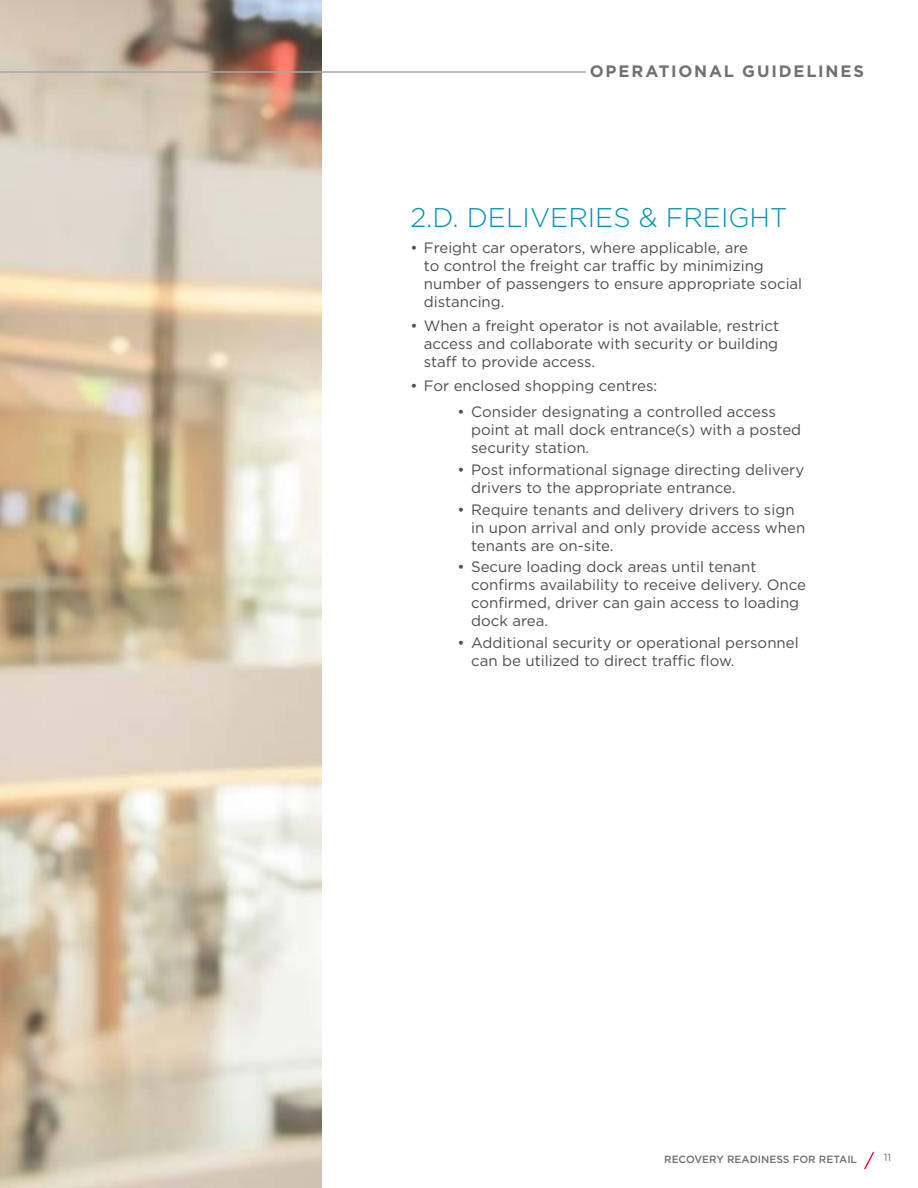
<style>
.page{position:relative;width:918px;height:1188px;background:#fff}
.page>*{position:absolute;margin:0;border:0;box-sizing:border-box;transform-origin:0 0}
.t1{font:300 27px "Gotham";color:#0091b3}
.t2{font:700 16.5px "Gotham";letter-spacing:.11em;color:#6f7171}
.t3{font:15px/18px "Gotham";color:#4d4d4f}
.t4{font:500 10.5px "Gotham";color:#6f7171}
.t5{font:10.5px "Gotham";color:#6f7171}
</style>
<div class="page">
<img style="left:0;top:0;width:322px;height:1188px">
<hr style="left:0;top:71px;width:586px;height:2px;background:#a7a8aa">
<svg style="left:864px;top:1152px;width:11px;height:17px"></svg>
<p class="t2" style="left:590px;top:60px;width:276px">OPERATIONAL GUIDELINES</p>
<h1 class="t1" style="left:410px;top:200px;width:378px">2.D. DELIVERIES &amp; FREIGHT</h1>
<p class="t3" style="left:424px;top:238px;width:380px;text-indent:-14px">• Freight car operators, where applicable, are<br>to control the freight car traffic by minimizing number of passengers to ensure appropriate social distancing.</p>
<p class="t3" style="left:424px;top:316px;width:357px;text-align:justify;text-indent:-14px">• When a freight operator is not available, restrict access and collaborate with security or building staff to provide access.</p>
<p class="t3" style="left:410px;top:376px;width:248px">• For enclosed shopping centres:</p>
<p class="t3" style="left:471px;top:402px;width:332px;text-indent:-14px">• Consider designating a controlled access point at mall dock entrance(s) with a posted security station.</p>
<p class="t3" style="left:471px;top:460px;width:335px;text-indent:-14px">• Post informational signage directing delivery drivers to the appropriate entrance.</p>
<p class="t3" style="left:471px;top:500px;width:336px;text-indent:-14px">• Require tenants and delivery drivers to sign in upon arrival and only provide access when tenants are on-site.</p>
<p class="t3" style="left:471px;top:558px;width:336px;text-indent:-14px">• Secure loading dock areas until tenant confirms availability to receive delivery. Once confirmed, driver can gain access to loading dock area.</p>
<p class="t3" style="left:471px;top:633px;width:329px;text-indent:-14px">• Additional security or operational personnel can be utilized to direct traffic flow.</p>
<p class="t4" style="left:664px;top:1152px;width:194px">RECOVERY READINESS FOR RETAIL</p>
<p class="t5" style="left:884px;top:1150px;width:9px">11</p>
</div>
